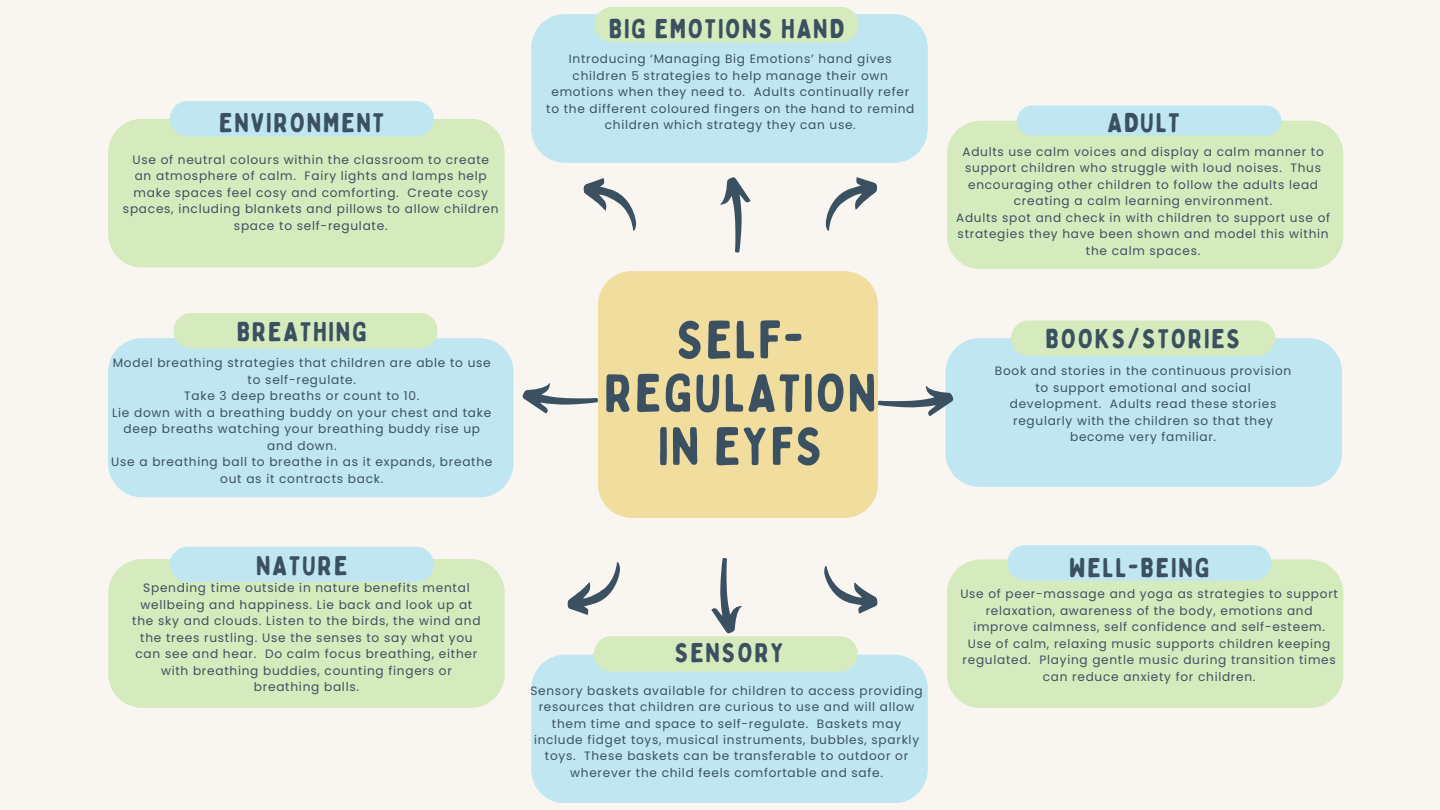
<style>
.page{position:relative;width:1440px;height:810px;background:#f9f5f1}
.page>*{position:absolute;margin:0;border:0;box-sizing:border-box;transform-origin:0 0}
.t1{font:53.4px/53.2px "Bobby Jones Soft";letter-spacing:.035em;color:#3b5060;text-align:center}
.t2{font:27.1px "Bobby Jones Soft";letter-spacing:.06em;color:#3b5060}
.t3{font:12.1px/16.4px "Poppins";letter-spacing:.06em;color:#3b5060;text-align:center}
</style>
<div class="page">
<div style="left:108px;top:119px;width:397px;height:148px;background:#d5ebbe"></div>
<div style="left:170px;top:101px;width:264px;height:36px;background:#bfe6f1"></div>
<div style="left:108px;top:338px;width:405px;height:159px;background:#bfe6f1"></div>
<div style="left:173px;top:313px;width:265px;height:35px;background:#d5ebbe"></div>
<div style="left:108px;top:559px;width:397px;height:149px;background:#d5ebbe"></div>
<div style="left:170px;top:547px;width:264px;height:35px;background:#bfe6f1"></div>
<div style="left:947px;top:121px;width:396px;height:148px;background:#d5ebbe"></div>
<div style="left:1017px;top:106px;width:264px;height:30px;background:#bfe6f1;border-radius:15px"></div>
<div style="left:946px;top:338px;width:396px;height:149px;background:#bfe6f1"></div>
<div style="left:1011px;top:320px;width:264px;height:36px;background:#d5ebbe"></div>
<div style="left:947px;top:559px;width:396px;height:149px;background:#d5ebbe"></div>
<svg style="left:1007px;top:545px;width:264px;height:36px;background:#c0e6ef"></svg>
<div style="left:598px;top:271px;width:280px;height:247px;background:#f1dd9e"></div>
<svg style="left:583px;top:178px;width:54px;height:53px"></svg>
<svg style="left:522px;top:383px;width:76px;height:31px"></svg>
<svg style="left:878px;top:386px;width:76px;height:30px"></svg>
<svg style="left:825px;top:177px;width:52px;height:54px"></svg>
<div style="left:531px;top:14px;width:397px;height:149px;background:#bfe6f1"></div>
<svg style="left:720px;top:177px;width:31px;height:75px"></svg>
<div style="left:531px;top:655px;width:397px;height:148px;background:#bfe6f1"></div>
<div style="left:595px;top:7px;width:264px;height:35px;background:#d5ebbe"></div>
<svg style="left:564px;top:558px;width:317px;height:114px"></svg>
<p class="t2" style="left:219px;top:106px;width:167px">ENVIRONMENT</p>
<h2 class="t3" style="left:123px;top:151px;width:377px">Use of neutral colours within the classroom to create an atmosphere of calm. Fairy lights and lamps help make spaces feel cosy and comforting. Create cosy spaces, including blankets and pillows to allow children space to self-regulate.</h2>
<p class="t2" style="left:609px;top:12px;width:237px">BIG EMOTIONS HAND</p>
<p class="t3" style="left:546px;top:51px;width:370px">Introducing ‘Managing Big Emotions’ hand gives children 5 strategies to help manage their own emotions when they need to. Adults continually refer to the different coloured fingers on the hand to remind children which strategy they can use.</p>
<h2 class="t2" style="left:237px;top:315px;width:132px">BREATHING</h2>
<p class="t3" style="left:113px;top:355px;width:380px">Model breathing strategies that children are able to use to self-regulate.</p>
<p class="t3" style="left:184px;top:388px;width:237px">Take 3 deep breaths or count to 10.</p>
<h2 class="t3" style="left:112px;top:404px;width:381px">Lie down with a breathing buddy on your chest and take deep breaths watching your breathing buddy rise up and down.</h2>
<p class="t3" style="left:111px;top:454px;width:383px">Use a breathing ball to breathe in as it expands, breathe out as it contracts back.</p>
<p class="t2" style="left:256px;top:548px;width:93px">NATURE</p>
<p class="t3" style="left:132px;top:580px;width:350px">Spending time outside in nature benefits mental wellbeing and happiness. Lie back and look up at the sky and clouds. Listen to the birds, the wind and the trees rustling. Use the senses to say what you can see and hear. Do calm focus breathing, either with breathing buddies, counting fingers or breathing balls.</p>
<p class="t1" style="left:604px;top:314px;width:274px">SELF-<br>REGULATION<br>IN EYFS</p>
<h1 class="t2" style="left:675px;top:636px;width:111px">SENSORY</h1>
<h2 class="t3" style="left:530px;top:682px;width:394px">Sensory baskets available for children to access providing resources that children are curious to use and will allow them time and space to self-regulate. Baskets may include fidget toys, musical instruments, bubbles, sparkly toys. These baskets can be transferable to outdoor or wherever the child feels comfortable and safe.</h2>
<h2 class="t2" style="left:1108px;top:106px;width:74px">ADULT</h2>
<p class="t3" style="left:962px;top:144px;width:363px">Adults use calm voices and display a calm manner to support children who struggle with loud noises. Thus encouraging other children to follow the adults lead creating a calm learning environment.</p>
<p class="t3" style="left:956px;top:209px;width:375px">Adults spot and check in with children to support use of strategies they have been shown and model this within the calm spaces.</p>
<p class="t2" style="left:1046px;top:322px;width:197px">BOOKS/STORIES</p>
<p class="t3" style="left:995px;top:363px;width:298px">Book and stories in the continuous provision to support emotional and social development. Adults read these stories regularly with the children so that they become very familiar.</p>
<h2 class="t2" style="left:1069px;top:550px;width:142px">WELL-BEING</h2>
<p class="t3" style="left:960px;top:586px;width:379px">Use of peer-massage and yoga as strategies to support relaxation, awareness of the body, emotions and improve calmness, self confidence and self-esteem.</p>
<p class="t3" style="left:963px;top:635px;width:375px">Use of calm, relaxing music supports children keeping regulated. Playing gentle music during transition times can reduce anxiety for children.</p>
</div>
